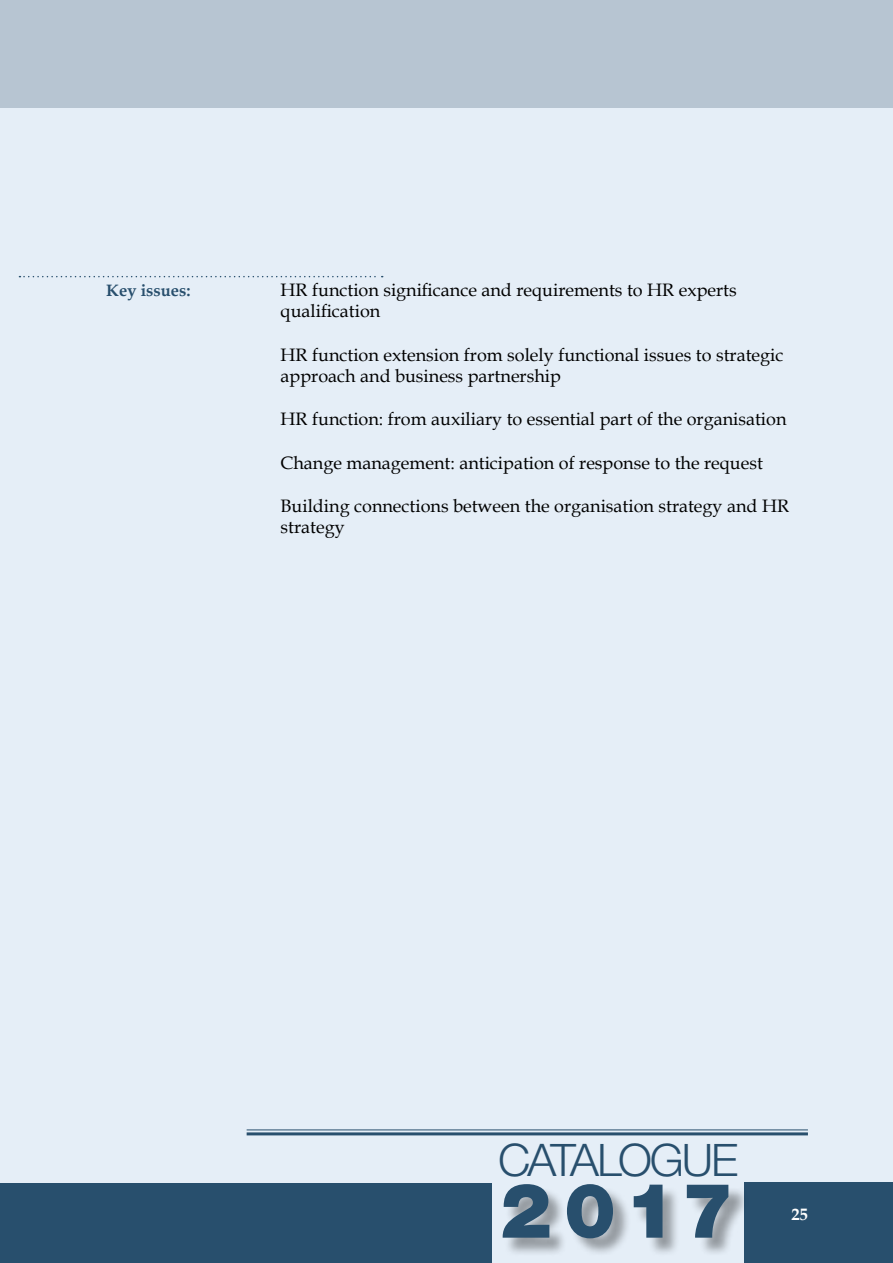
<style>
.page{position:relative;width:893px;height:1263px;background:#e5eef7}
.page>*{position:absolute;margin:0;border:0;box-sizing:border-box;transform-origin:0 0}
.t1{font:900 76.5px "Helvetica Neue Cyr";color:#284f6d}
.t2{font:300 45px "Helvetica Neue Cyr";letter-spacing:-.055em;color:#284f6d}
.t3{font:18px/21.6px "Book Antiqua";color:#000}
.t4{font:700 16.5px "Book Antiqua";color:#284f6d}
.t5{font:700 16.5px "Book Antiqua";color:#fff}
</style>
<div class="page">
<div style="left:0;top:0;width:893px;height:108px;background:#b7c5d2"></div>
<hr style="left:0;top:0;width:1px;height:108px;background:#8a9dad">
<hr style="left:247px;top:1129px;width:561px;height:1px;background:#284f6d">
<hr style="left:247px;top:1132px;width:561px;height:3px;background:#284f6d">
<div style="left:0;top:1183px;width:491px;height:80px;background:#284f6d"></div>
<div style="left:744px;top:1182px;width:149px;height:81px;background:#284f6d"></div>
<svg style="left:19px;top:276px;width:364px;height:1px"></svg>
<div style="left:504px;top:1187px;width:244px;height:69px;background:#000;opacity:.35"></div>
<p class="t4" style="left:106px;top:279px;width:86px">Key issues:</p>
<p class="t3" style="left:281px;top:278px;width:458px">HR function significance and requirements to HR experts qualification</p>
<p class="t3" style="left:281px;top:343px;width:504px">HR function extension from solely functional issues to strategic approach and business partnership</p>
<p class="t3" style="left:281px;top:408px;width:507px">HR function: from auxiliary to essential part of the organisation</p>
<p class="t3" style="left:281px;top:451px;width:484px">Change management: anticipation of response to the request</p>
<p class="t3" style="left:281px;top:494px;width:510px">Building connections between the organisation strategy and HR strategy</p>
<h2 class="t2" style="left:498px;top:1135px;width:242px">CATALOGUE</h2>
<h1 class="t1" style="left:500px;top:1168px;width:235px">2017</h1>
<p class="t5" style="left:791px;top:1203px;width:18px">25</p>
</div>
